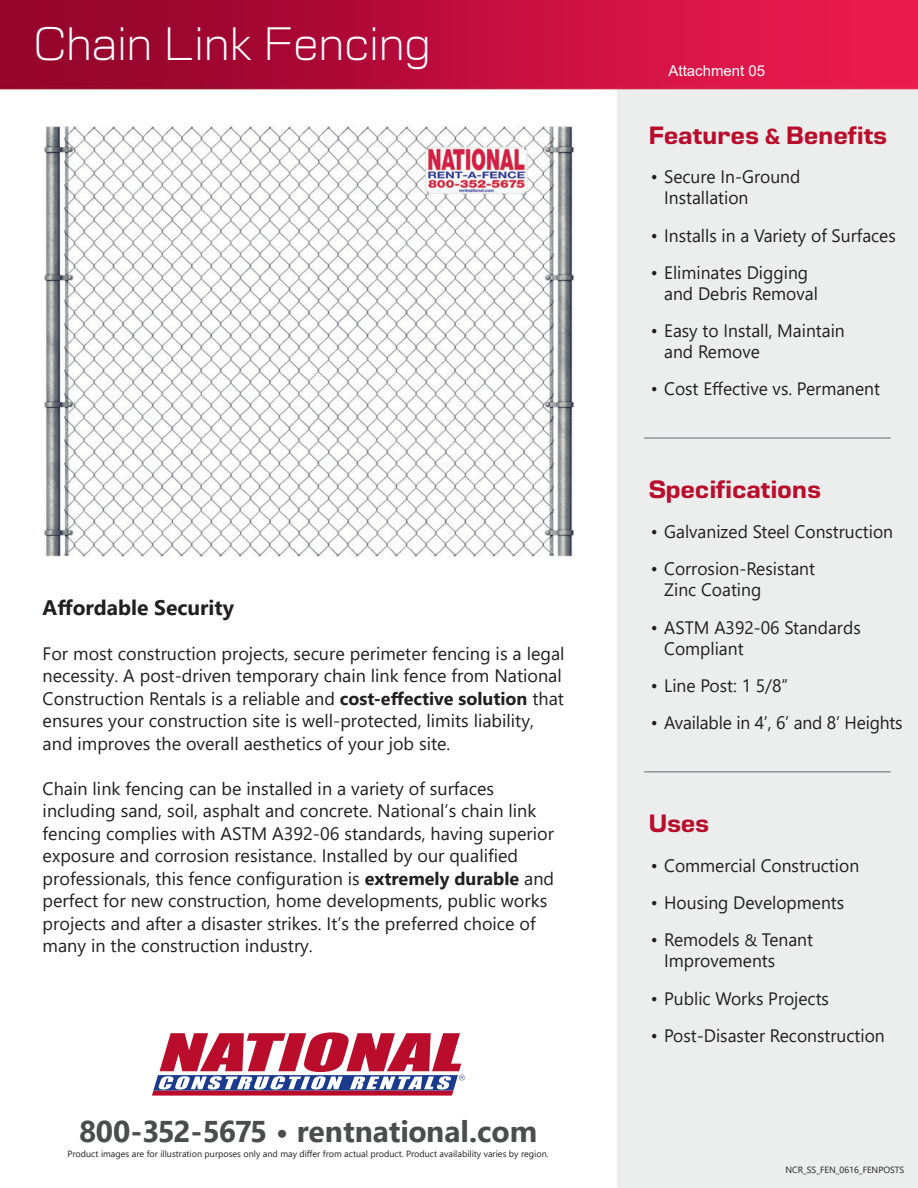
<style>
.page{position:relative;width:918px;height:1188px;background:#fff}
.page>*{position:absolute;margin:0;border:0;box-sizing:border-box;transform-origin:0 0}
.t1{font:300 45px "Moire";color:#fff}
.t2{font:700 30px "Segoe UI";color:#4b4c4d}
.t3{font:700 24px "Moire";letter-spacing:-.01em;color:#ba0d2b}
.t4{font:700 21px "Segoe UI";color:#231f20}
.t5{font:18px/22.5px "Segoe UI";color:#231f20}
.t6{font:15px "Arial";color:#fff}
.t7{font:9px "Segoe UI";color:#231f20}
.s1{font-weight:700}
.s2{font-size:21px}
.s3{font-size:16.5px}
</style>
<div class="page">
<img style="left:0;top:0;width:918px;height:1188px">
<svg style="left:152px;top:1032px;width:313px;height:64px"></svg>
<hr style="left:644px;top:437px;width:247px;height:2px;background:#939598">
<hr style="left:644px;top:771px;width:247px;height:2px;background:#939598">
<p class="t1" style="left:34px;top:18px;width:399px">Chain Link Fencing</p>
<p class="t4" style="left:43px;top:587px;width:193px">Affordable Security</p>
<p class="t5" style="left:43px;top:641px;width:523px">For most construction projects, secure perimeter fencing is a legal necessity. A post-driven temporary chain link fence from National Construction Rentals is a reliable and <span class="s1">cost-effective solution</span> that ensures your construction site is well-protected, limits liability, and improves the overall aesthetics of your job site.</p>
<p class="t5" style="left:43px;top:776px;width:513px">Chain link fencing can be installed in a variety of surfaces including sand, soil, asphalt and concrete. National’s chain link fencing complies with ASTM A392-06 standards, having superior exposure and corrosion resistance. Installed by our qualified professionals, this fence configuration is <span class="s1">extremely durable</span> and perfect for new construction, home developments, public works projects and after a disaster strikes. It’s the preferred choice of many in the construction industry.</p>
<p class="t2" style="left:79px;top:1103px;width:460px">800-352-5675 • rentnational.com</p>
<p class="t7" style="left:67px;top:1146px;width:483px">Product images are for illustration purposes only and may differ from actual product. Product availability varies by region.</p>
<p class="t6" style="left:668px;top:61px;width:98px">Attachment 05</p>
<p class="t3" style="left:649px;top:121px;width:240px">Features <span class="s2">&amp;</span> Benefits</p>
<p class="t5" style="left:664px;top:165px;width:138px;line-height:21px;text-indent:-13px">• Secure In-Ground<br>Installation</p>
<p class="t5" style="left:651px;top:222px;width:247px">• Installs in a Variety of Surfaces</p>
<p class="t5" style="left:664px;top:260px;width:155px;line-height:21px;text-indent:-13px">• Eliminates Digging and Debris Removal</p>
<p class="t5" style="left:664px;top:319px;width:182px;line-height:21px;text-indent:-13px">• Easy to Install, Maintain and Remove</p>
<p class="t5" style="left:651px;top:376px;width:231px">• Cost Effective vs. Permanent</p>
<p class="t3" style="left:649px;top:476px;width:174px">Specifications</p>
<p class="t5" style="left:651px;top:519px;width:244px">• Galvanized Steel Construction</p>
<p class="t5" style="left:664px;top:557px;width:152px;line-height:21px;text-indent:-13px">• Corrosion-Resistant<br>Zinc Coating</p>
<p class="t5" style="left:664px;top:615px;width:198px;line-height:21px;text-indent:-13px">• ASTM A392-06 Standards<br>Compliant</p>
<p class="t5" style="left:651px;top:673px;width:139px">• Line Post: 1 5/8”</p>
<p class="t5" style="left:651px;top:710px;width:253px">• Available in 4’, 6’ and 8’ Heights</p>
<p class="t3" style="left:649px;top:809px;width:62px">Uses</p>
<p class="t5" style="left:651px;top:853px;width:210px">• Commercial Construction</p>
<p class="t5" style="left:651px;top:890px;width:195px">• Housing Developments</p>
<p class="t5" style="left:664px;top:928px;width:150px;line-height:21px;text-indent:-13px">• Remodels <span class="s3">&amp;</span> Tenant<br>Improvements</p>
<p class="t5" style="left:651px;top:985px;width:180px">• Public Works Projects</p>
<p class="t5" style="left:651px;top:1023px;width:236px">• Post-Disaster Reconstruction</p>
<p class="t7" style="left:785px;top:1161px;width:120px">NCR_SS_FEN_0616_FENPOSTS</p>
</div>
